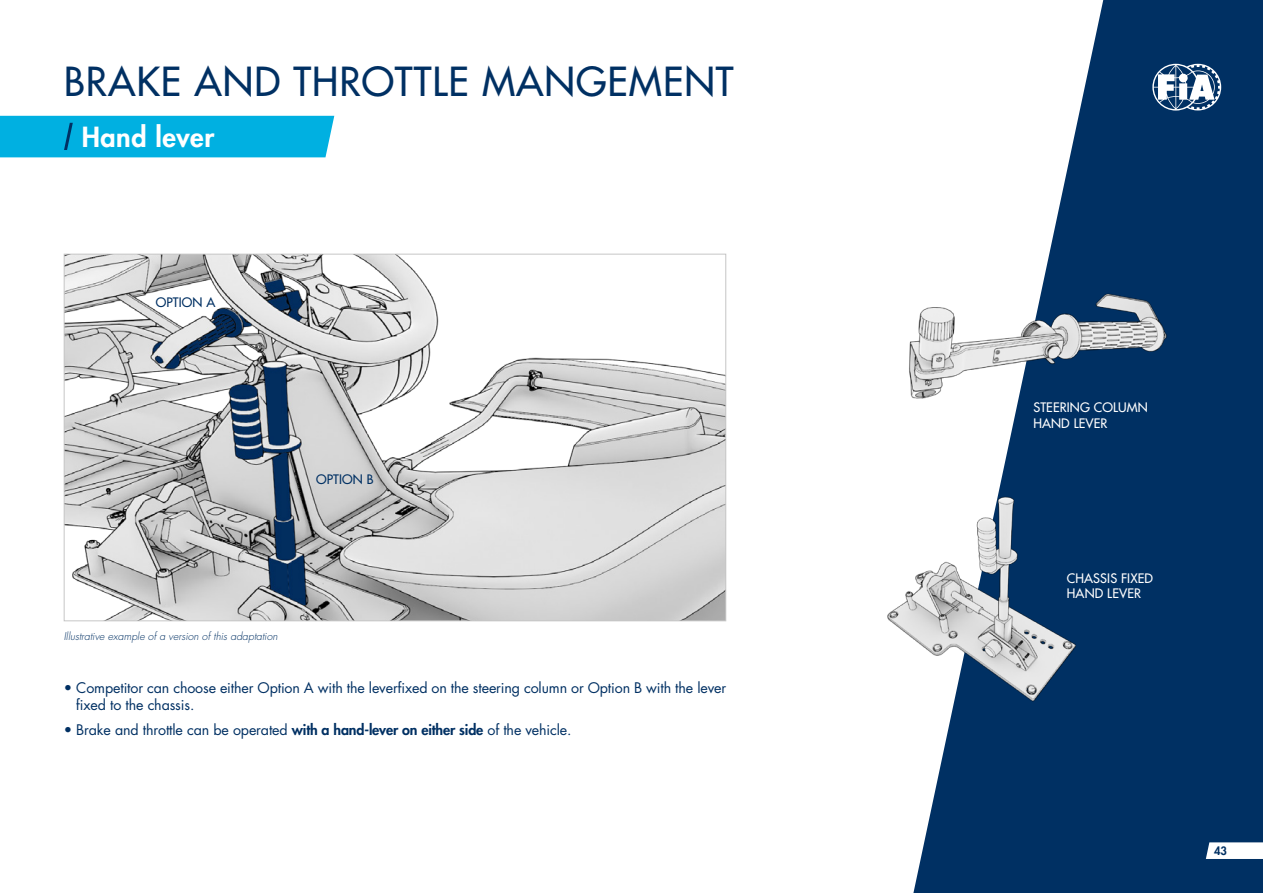
<style>
.page{position:relative;width:1263px;height:893px;background:#fff}
.page>*{position:absolute;margin:0;border:0;box-sizing:border-box;transform-origin:0 0}
.t1{font:500 39px "Futura Std";letter-spacing:.025em;color:#003063}
.t2{font:800 27px "Futura Std";letter-spacing:.02em;color:#fff}
.t3{font:14.25px/17.1px "Futura Std";letter-spacing:-.01em;color:#003063}
.t4{font:500 12.75px/15.3px "Futura Std";letter-spacing:.01em;color:#fff}
.t5{font:500 12.75px "Futura Std";letter-spacing:.01em;color:#003063}
.t6{font:800 11.25px "Futura Std";color:#003063}
.t7{font:italic 300 10.5px "Futura Std";color:#003063}
.s1{font-weight:800}
</style>
<div class="page">
<svg style="left:913px;top:0;width:350px;height:893px;fill:#003063"></svg>
<svg style="left:1152px;top:64px;width:69px;height:47px"></svg>
<div style="left:0;top:116px;width:334px;height:41px;background:#00b0e1"></div>
<img style="left:66px;top:256px;width:658px;height:363px">
<img style="left:909px;top:254px;width:303px;height:161px">
<img style="left:887px;top:481px;width:223px;height:250px">
<svg style="left:1206px;top:842px;width:57px;height:17px"></svg>
<h1 class="t1" style="left:64px;top:57px;width:671px">BRAKE AND THROTTLE MANGEMENT</h1>
<h2 class="t2" style="left:82px;top:120px;width:134px">Hand lever</h2>
<p class="t5" style="left:156px;top:294px;width:61px">OPTION A</p>
<p class="t5" style="left:316px;top:471px;width:59px">OPTION B</p>
<p class="t7" style="left:64px;top:630px;width:215px">Illustrative example of a version of this adaptation</p>
<p class="t3" style="left:76px;top:679px;width:651px;text-indent:-13px">• Competitor can choose either Option A with the leverfixed on the steering column or Option B with the lever fixed to the chassis.</p>
<p class="t3" style="left:64px;top:722px;width:509px">• Brake and throttle can be operated <span class="s1">with a hand-lever on either side</span> of the vehicle.</p>
<p class="t4" style="left:1033px;top:400px;width:116px">STEERING COLUMN<br>HAND LEVER</p>
<p class="t4" style="left:1067px;top:570px;width:88px">CHASSIS FIXED<br>HAND LEVER</p>
<p class="t6" style="left:1214px;top:844px;width:15px">43</p>
</div>
